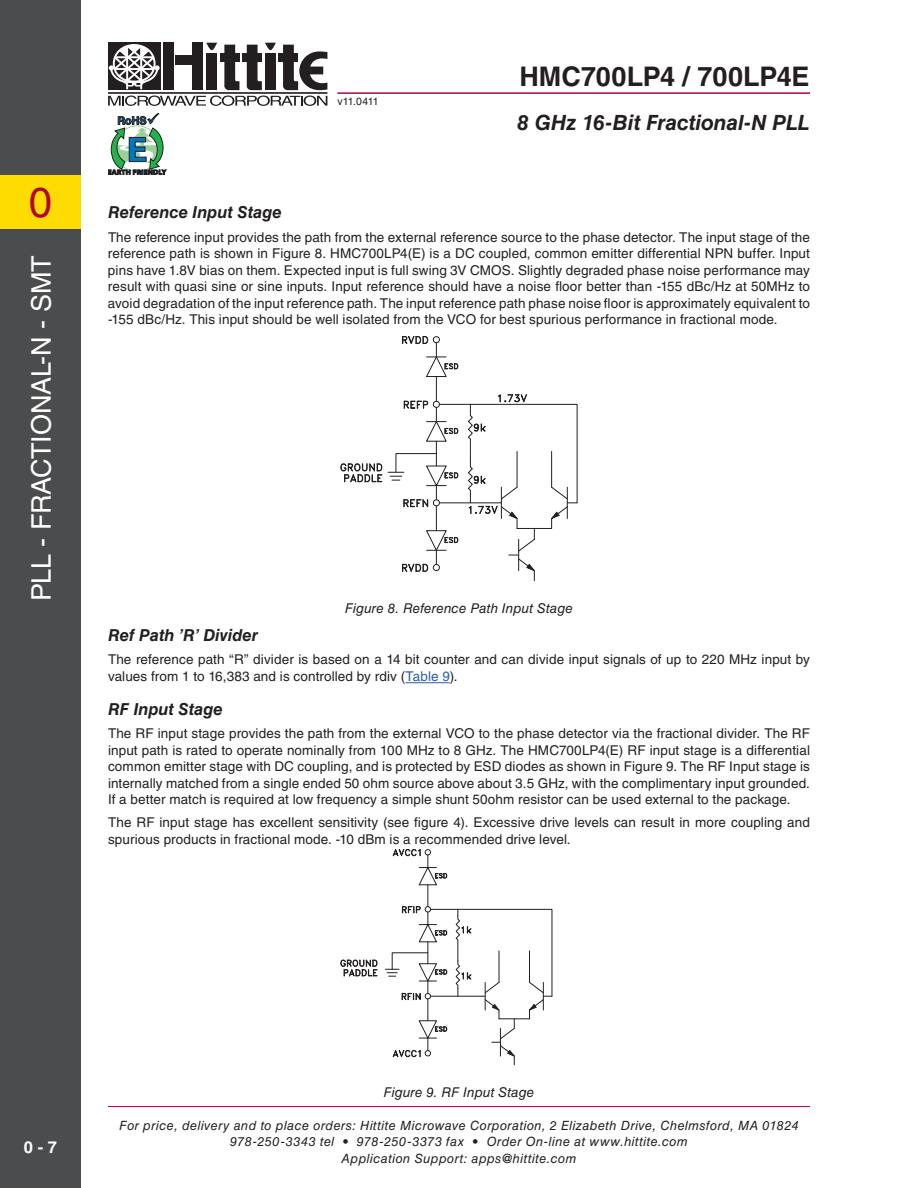
<style>
.page{position:relative;width:918px;height:1188px;background:#fff}
.page>*{position:absolute;margin:0;border:0;box-sizing:border-box;transform-origin:0 0}
.t1{font:42px "Helvetica LT Std";color:#b30437}
.t2{font:27px "Helvetica LT Std";letter-spacing:-.01em;color:#fff}
.t3{font:700 27px "Helvetica LT Std";color:#231f20}
.t4{font:italic 700 21px "Helvetica LT Std";letter-spacing:-.005em;color:#231f20}
.t5{font:italic 700 16.5px "Helvetica LT Std";color:#231f20}
.t6{font:700 16.5px "Helvetica LT Std";color:#fff}
.t7{font:13.5px/16.5px "Helvetica LT Std";letter-spacing:.01em;color:#231f20;text-align:justify}
.t8{font:italic 13.5px "Helvetica LT Std";letter-spacing:.005em;color:#231f20}
.t9{font:italic 12.75px/16.5px "Helvetica LT Std";letter-spacing:.035em;color:#231f20;text-align:center}
.t10{font:10.5px "Helvetica LT Std";letter-spacing:-.055em;color:#231f20}
.s1{color:#285dab}
</style>
<div class="page">
<hr style="left:108px;top:1106px;width:702px;height:1px;background:#b30437">
<hr style="left:338px;top:92px;width:472px;height:2px;background:#b30437">
<div style="left:108px;top:43px;width:52px;height:47px;background:#231f20"></div>
<hr style="left:126px;top:46px;width:2px;height:43px;background:#fff">
<hr style="left:140px;top:46px;width:2px;height:43px;background:#fff">
<svg style="left:109px;top:44px;width:50px;height:43px"></svg>
<hr style="left:108px;top:92px;width:219px;height:2px;background:#231f20">
<div style="left:192px;top:43px;width:11px;height:47px;background:#231f20"></div>
<div style="left:163px;top:43px;width:11px;height:47px;background:#231f20"></div>
<div style="left:176px;top:55px;width:18px;height:9px;background:#231f20"></div>
<svg style="left:206px;top:43px;width:11px;height:7px"></svg>
<div style="left:206px;top:53px;width:11px;height:37px;background:#231f20"></div>
<svg style="left:224px;top:45px;width:15px;height:45px"></svg>
<svg style="left:108px;top:96px;width:219px;height:10px"></svg>
<div style="left:220px;top:53px;width:19px;height:9px;background:#231f20"></div>
<svg style="left:247px;top:43px;width:29px;height:47px"></svg>
<div style="left:242px;top:53px;width:20px;height:9px;background:#231f20"></div>
<svg style="left:283px;top:45px;width:44px;height:45px"></svg>
<div style="left:279px;top:53px;width:19px;height:9px;background:#231f20"></div>
<svg style="left:108px;top:113px;width:58px;height:62px"></svg>
<div style="left:0;top:0;width:81px;height:1188px;background:#4b4c4d"></div>
<div style="left:0;top:175px;width:81px;height:54px;background:#ffdc01"></div>
<hr style="left:406px;top:682px;width:44px;height:1px;background:#285dab">
<svg style="left:388px;top:336px;width:189px;height:245px"></svg>
<svg style="left:341px;top:463px;width:41px;height:19px"></svg>
<svg style="left:385px;top:849px;width:167px;height:216px"></svg>
<svg style="left:341px;top:960px;width:36px;height:16px"></svg>
<h1 class="t1" style="left:29px;top:178px;width:25px">0</h1>
<h2 class="t2" style="left:26px;top:601px;width:347px;rotate:-90deg">PLL - Fractional-N - SMT</h2>
<p class="t10" style="left:338px;top:95px;width:42px">v11.0411</p>
<h2 class="t3" style="left:519px;top:60px;width:292px">HMC700LP4 / 700LP4E</h2>
<h3 class="t4" style="left:517px;top:109px;width:294px">8 GHz 16-Bit Fractional-N PLL</h3>
<p class="t5" style="left:108px;top:203px;width:175px">Reference Input Stage</p>
<p class="t7" style="left:108px;top:229px;width:704px">The reference input provides the path from the external reference source to the phase detector. The input stage of the reference path is shown in Figure 8. HMC700LP4(E) is a DC coupled, common emitter differential NPN buffer. I nput pins have 1.8V bias on them. Expected input is full swing 3V CMOS. Slightly degraded phase noise performance may result with quasi sine or sine inputs. I nput reference should have a noise floor better than -155 dBc/Hz at 50MHz to avoid degradation of the input reference path. The input reference path phase noise floor is approximately equivalent to -155 dBc/Hz. This input should be well isolated from the VCO for best spurious performance in fractional mode.</p>
<p class="t8" style="left:345px;top:600px;width:230px">Figure 8. Reference Path Input Stage</p>
<p class="t5" style="left:108px;top:625px;width:152px">Ref Path ’R’ Divider</p>
<p class="t7" style="left:108px;top:651px;width:704px">The reference path “R” divider is based on a 14 bit counter and can divide input signals of up to 220 MHz input by values from 1 to 16,383 and is controlled by rdiv (<span class="s1">Table 9</span>).</p>
<p class="t5" style="left:108px;top:699px;width:116px">RF Input Stage</p>
<p class="t7" style="left:108px;top:725px;width:704px">The RF input stage provides the path from the external VCO to the phase detector via the fractional divider. The RF input path is rated to operate nominally from 100 MHz to 8 GHz. The HMC700LP4(E) RF input stage is a differential common emitter stage with DC coupling, and is protected by ESD diodes as shown in Figure 9. The RF I nput stage is internally matched from a single ended 50 ohm source above about 3.5 GHz, with the complimentary input grounded.<br>If a better match is required at low frequency a simple shunt 50ohm resistor can be used external to the package.</p>
<p class="t7" style="left:108px;top:814px;width:703px">The RF input stage has excellent sensitivity (see figure 4). Excessive drive levels can result in more coupling and spurious products in fractional mode. -10 dBm is a recommended drive level.</p>
<p class="t6" style="left:24px;top:1138px;width:35px">0 - 7</p>
<p class="t8" style="left:384px;top:1085px;width:152px">Figure 9. RF Input Stage</p>
<p class="t9" style="left:119px;top:1117px;width:681px">For price, delivery and to place orders: Hittite Microwave Corporation, 2 Elizabeth Drive, Chelmsford, MA 01824<br>978-250-3343 tel • 978-250-3373 fax • Order On-line at www.hittite.com<br>Application Support: apps@hittite.com</p>
</div>
